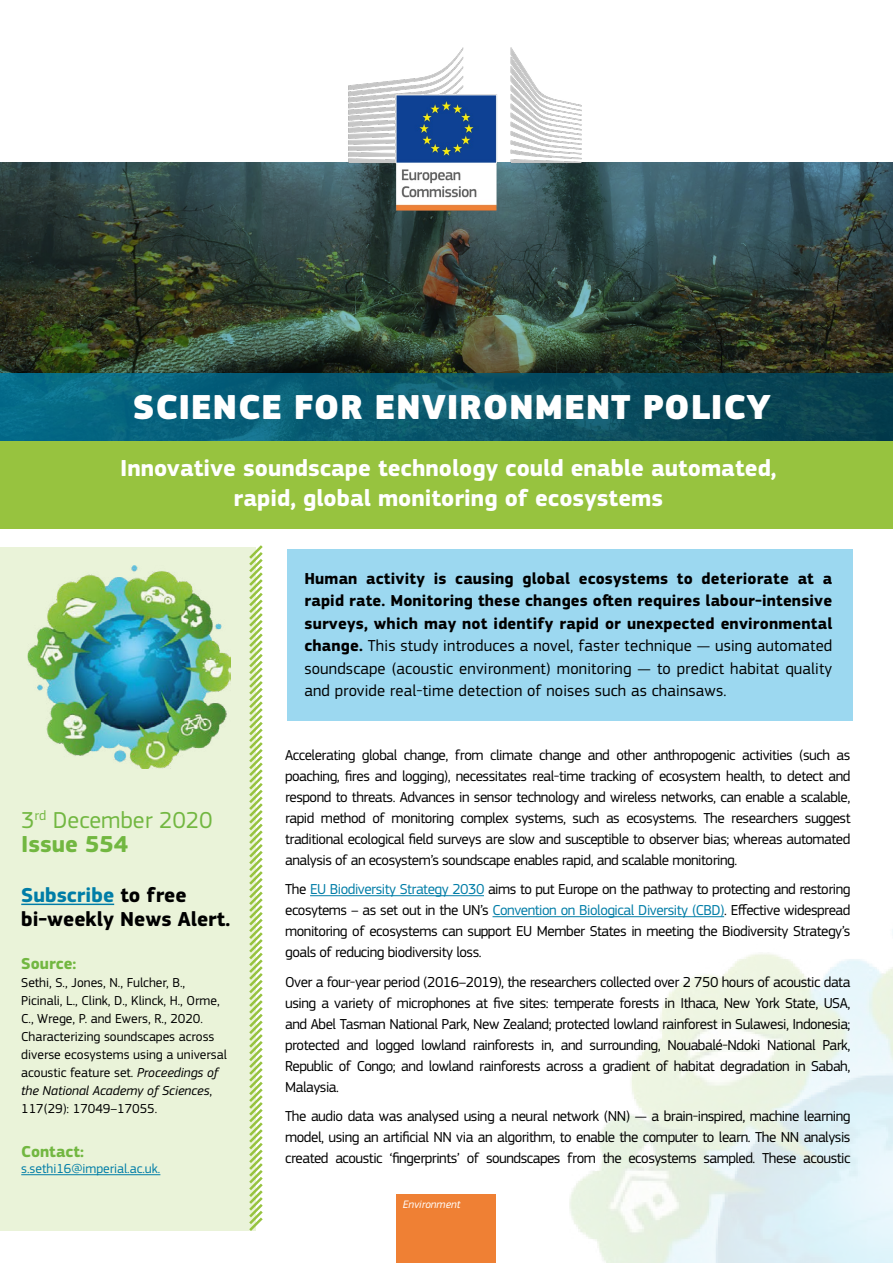
<style>
.page{position:relative;width:893px;height:1263px;background:#fff}
.page>*{position:absolute;margin:0;border:0;box-sizing:border-box;transform-origin:0 0}
.t1{font:900 36px "EC Square Sans Pro Extra";letter-spacing:.02em;color:#fff}
.t2{font:700 24px "EC Square Sans Pro";color:#fff}
.t3{font:24px/24px "EC Square Sans Pro";color:#72b741}
.bold_H3{font:700 21px/24px "EC Square Sans Pro";color:#000}
.Body_Text_White{font:700 16.5px/22.5px "EC Square Sans Pro";letter-spacing:.01em;color:#000;text-align:justify}
.side_bar_bold_text{font:700 16.5px "EC Square Sans Pro";color:#72b741}
.Body_Text{font:15px/21px "EC Square Sans Pro";letter-spacing:-.03em;color:#000;text-align:justify}
.Side_bar_body_text{font:13.5px/18px "EC Square Sans Pro";color:#000}
.Side_bar_body_text-2{font:13.5px "EC Square Sans Pro";color:#007da7}
.dg_box{font:italic 11.25px "EC Square Sans Pro";color:#fff}
.s1{font-weight:700}
.s2{color:#007da7}
.s3{font-style:italic}
.s4{font-weight:400}
</style>
<div class="page">
<div style="left:0;top:548px;width:256px;height:683px;background:#eaf3d9"></div>
<img style="left:0;top:163px;width:893px;height:211px">
<div style="left:397px;top:1195px;width:99px;height:68px;background:#ef8034"></div>
<img style="left:28px;top:566px;width:203px;height:202px">
<hr style="left:21px;top:903px;width:93px;height:2px;background:#007da7">
<hr style="left:21px;top:1174px;width:139px;height:1px;background:#007da7">
<div style="left:0;top:441px;width:893px;height:87px;background:#97c33f"></div>
<svg style="left:246px;top:545px;width:17px;height:686px"></svg>
<div style="left:287px;top:550px;width:565px;height:171px;background:#9cd8f0"></div>
<svg style="left:0;top:374px;width:893px;height:67px;background:#09576c"></svg>
<hr style="left:310px;top:895px;width:174px;height:1px;background:#007da7">
<hr style="left:492px;top:916px;width:232px;height:1px;background:#007da7">
<img style="left:340px;top:47px;width:248px;height:207px">
<h1 class="t1" style="left:133px;top:385px;width:640px">SCIENCE FOR ENVIRONMENT POLICY</h1>
<h2 class="t2" style="left:120px;top:454px;width:658px">Innovative soundscape technology could enable automated,</h2>
<h2 class="t2" style="left:234px;top:484px;width:431px">rapid, global monitoring of ecosystems</h2>
<h3 class="t3" style="left:21px;top:808px;width:193px">3<sup>rd</sup> December 2020<br><span class="s1">Issue 554</span></h3>
<h3 class="bold_H3" style="left:21px;top:883px;width:211px"><span class="s2">Subscribe</span> to free bi-weekly News Alert.</h3>
<p class="side_bar_bold_text" style="left:21px;top:954px;width:57px">Source:</p>
<p class="Side_bar_body_text" style="left:21px;top:974px;width:207px">Sethi, S., Jones, N., Fulcher, B., Picinali, L., Clink, D., Klinck, H., Orme, C., Wrege, P. and Ewers, R., 2020.<br>Characterizing soundscapes across diverse ecosystems using a universal acoustic feature set. <span class="s3">Proceedings of the National Academy of Sciences</span>, 117(29): 17049–17055.</p>
<p class="side_bar_bold_text" style="left:21px;top:1141px;width:64px">Contact:</p>
<p class="Side_bar_body_text-2" style="left:21px;top:1161px;width:141px">s.sethi16@imperial.ac.uk.</p>
<p class="Body_Text_White" style="left:304px;top:568px;width:529px">Human activity is causing global ecosystems to deteriorate at a rapid rate. Monitoring these changes often requires labour-intensive surveys, which may not identify rapid or unexpected environmental change. <span class="s4">This study introduces a novel, faster technique — using automated soundscape (acoustic environment) monitoring — to predict habitat quality and provide real-time detection of noises such as chainsaws.</span></p>
<p class="Body_Text" style="left:285px;top:744px;width:567px">Accelerating global change, from climate change and other anthropogenic activities (such as poaching, fires and logging), necessitates real-time tracking of ecosystem health, to detect and respond to threats. Advances in sensor technology and wireless networks, can enable a scalable, rapid method of monitoring complex systems, such as ecosystems. The researchers suggest traditional ecological field surveys are slow and susceptible to observer bias; whereas automated analysis of an ecosystem’s soundscape enables rapid, and scalable monitoring.</p>
<p class="Body_Text" style="left:285px;top:879px;width:567px">The <span class="s2">EU Biodiversity Strategy 2030</span> aims to put Europe on the pathway to protecting and restoring ecosytems – as set out in the UN’s <span class="s2">Convention on Biological Diversity (CBD)</span>. Effective widespread monitoring of ecosystems can support EU Member States in meeting the Biodiversity Strategy’s goals of reducing biodiversity loss.</p>
<p class="Body_Text" style="left:285px;top:971px;width:567px">Over a four-year period (2016–2019), the researchers collected over 2 750 hours of acoustic data using a variety of microphones at five sites: temperate forests in Ithaca, New York State, USA, and Abel Tasman National Park, New Zealand; protected lowland rainforest in Sulawesi, Indonesia; protected and logged lowland rainforests in, and surrounding, Nouabalé-Ndoki National Park, Republic of Congo; and lowland rainforests across a gradient of habitat degradation in Sabah, Malaysia.</p>
<p class="Body_Text" style="left:285px;top:1106px;width:567px">The audio data was analysed using a neural network (NN) — a brain-inspired, machine learning model, using an artificial NN via an algorithm, to enable the computer to learn. The NN analysis created acoustic ‘fingerprints’ of soundscapes from the ecosystems sampled. These acoustic</p>
<p class="dg_box" style="left:403px;top:1198px;width:59px">Environment</p>
</div>
